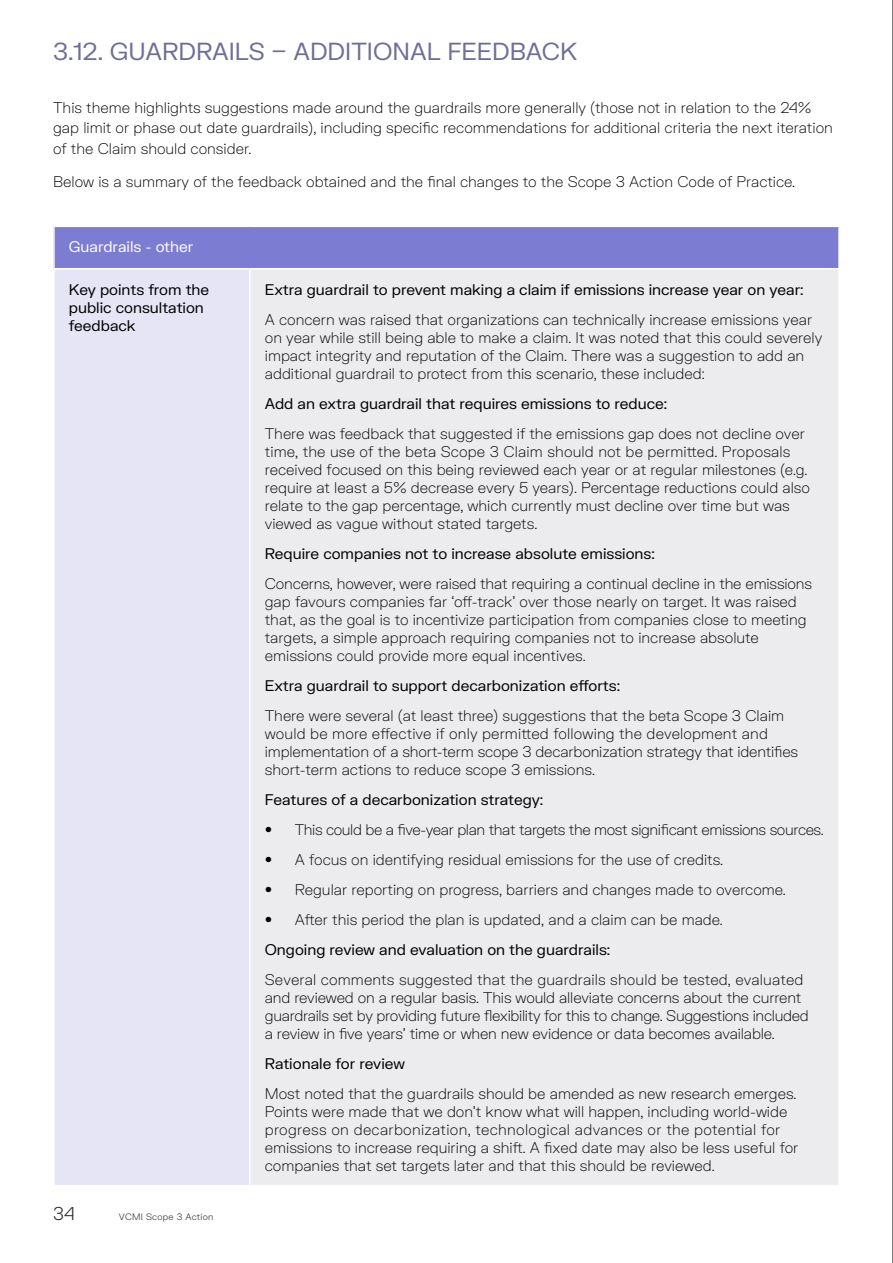
<style>
.page{position:relative;width:893px;height:1263px;background:#fff}
.page>*{position:absolute;margin:0;border:0;box-sizing:border-box;transform-origin:0 0}
.t1{font:24px "FK Grotesk";color:#6e6e99}
.t2{font:300 18px "FK Grotesk";color:#2d2d36}
.t3{font:100 15px/18px "FK Grotesk";color:#000}
.t4{font:15px/18px "FK Grotesk";color:#000}
.t5{font:100 15px "FK Grotesk";letter-spacing:-.025em;color:#000}
.t6{font:15px "FK Grotesk";color:#fff}
.t7{font:300 9px "FK Grotesk";letter-spacing:.03em;color:#2d2d36}
.s1{font-family:"Helvetica";font-weight:300}
.s2{font-weight:400}
</style>
<div class="page">
<div style="left:54px;top:226px;width:785px;height:43px;background:#7c7cd2"></div>
<div style="left:54px;top:269px;width:196px;height:916px;background:#e5e5f6"></div>
<div style="left:250px;top:269px;width:589px;height:916px;background:#ececee"></div>
<hr style="left:53px;top:226px;width:197px;height:1px;background:#fff">
<hr style="left:53px;top:227px;width:2px;height:41px;background:#fff">
<hr style="left:250px;top:226px;width:590px;height:1px;background:#fff">
<hr style="left:838px;top:227px;width:2px;height:41px;background:#fff">
<hr style="left:53px;top:268px;width:197px;height:1px;background:#fff">
<hr style="left:53px;top:269px;width:2px;height:916px;background:#fff">
<hr style="left:250px;top:268px;width:590px;height:1px;background:#fff">
<hr style="left:249px;top:269px;width:2px;height:916px;background:#fff">
<hr style="left:838px;top:269px;width:2px;height:916px;background:#fff">
<hr style="left:892px;top:0;width:1px;height:1263px;background:#000">
<h1 class="t1" style="left:53px;top:33px;width:526px">3.12. GUARDRAILS – ADDITIONAL FEEDBACK</h1>
<p class="t3" style="left:53px;top:96px;width:781px;line-height:20.2px">This theme highlights suggestions made around the guardrails more generally (those not in relation to the 24% gap limit or phase out date guardrails), including specific recommendations for additional criteria the next iteration of the Claim should consider.</p>
<p class="t3" style="left:53px;top:171px;width:744px">Below is a summary of the feedback obtained and the final changes to the Scope 3 Action Code of Practice.</p>
<p class="t6" style="left:69px;top:235px;width:126px">Guardrails - other</p>
<p class="t4" style="left:69px;top:279px;width:142px">Key points from the public consultation feedback</p>
<p class="t4" style="left:265px;top:279px;width:540px">Extra guardrail to prevent making a claim if emissions increase year on year:</p>
<p class="t3" style="left:265px;top:309px;width:559px">A concern was raised that organizations can technically increase emissions year on year while still being able to make a claim. It was noted that this could severely impact integrity and reputation of the Claim. There was a suggestion to add an additional guardrail to protect from this scenario, these included:</p>
<p class="t4" style="left:265px;top:393px;width:404px">Add an extra guardrail that requires emissions to reduce:</p>
<p class="t3" style="left:265px;top:423px;width:547px">There was feedback that suggested if the emissions gap does not decline over time, the use of the beta Scope 3 Claim should not be permitted. Proposals received focused on this being reviewed each year or at regular milestones (e.g. require at least a 5% decrease every 5 years). Percentage reductions could also relate to the gap percentage, which currently must decline over time but was viewed as vague without stated targets.</p>
<p class="t4" style="left:265px;top:543px;width:392px">Require companies not to increase absolute emissions:</p>
<p class="t3" style="left:265px;top:573px;width:549px">Concerns, however, were raised that requiring a continual decline in the emissions gap favours companies far ‘off-track’ over those nearly on target. It was raised that, as the goal is to incentivize participation from companies close to meeting targets, a simple approach requiring companies not to increase absolute emissions could provide more equal incentives.</p>
<p class="t4" style="left:265px;top:675px;width:357px">Extra guardrail to support decarbonization efforts:</p>
<p class="t3" style="left:265px;top:705px;width:535px">There were several (at least three) suggestions that the beta Scope 3 Claim would be more effective if only permitted following the development and implementation of a short-term scope 3 decarbonization strategy that identifies short-term actions to reduce scope 3 emissions.</p>
<p class="t4" style="left:265px;top:789px;width:280px">Features of a decarbonization strategy:</p>
<p class="t5" style="left:265px;top:818px;width:560px"><span class="s1">•</span> This could be a five-year plan that targets the most significant emissions sources.</p>
<p class="t3" style="left:265px;top:849px;width:460px"><span class="s1">•</span> A focus on identifying residual emissions for the use of credits.</p>
<p class="t3" style="left:265px;top:879px;width:523px"><span class="s1">•</span> Regular reporting on progress, barriers and changes made to overcome.</p>
<p class="t3" style="left:265px;top:903px;width:460px;line-height:30px"><span class="s1">•</span> After this period the plan is updated, and a claim can be made.<br><span class="s2">Ongoing review and evaluation on the guardrails:</span></p>
<p class="t3" style="left:265px;top:969px;width:545px">Several comments suggested that the guardrails should be tested, evaluated and reviewed on a regular basis. This would alleviate concerns about the current guardrails set by providing future flexibility for this to change. Suggestions included a review in five years' time or when new evidence or data becomes available.</p>
<p class="t4" style="left:265px;top:1053px;width:142px">Rationale for review</p>
<p class="t3" style="left:265px;top:1083px;width:535px">Most noted that the guardrails should be amended as new research emerges.<br>Points were made that we don’t know what will happen, including world-wide progress on decarbonization, technological advances or the potential for emissions to increase requiring a shift. A fixed date may also be less useful for companies that set targets later and that this should be reviewed.</p>
<p class="t2" style="left:53px;top:1200px;width:23px">34</p>
<p class="t7" style="left:119px;top:1210px;width:96px">VCMI Scope 3 Action</p>
</div>
